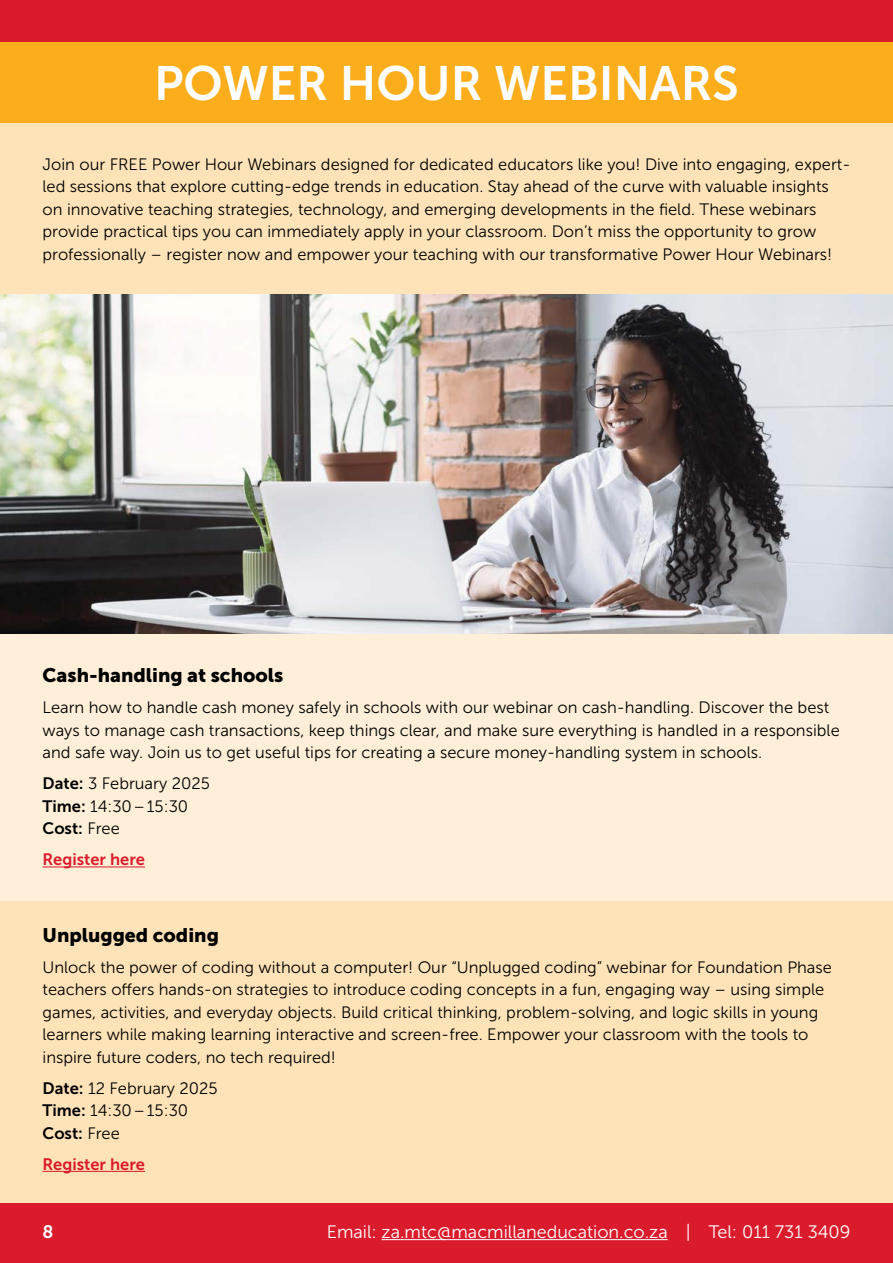
<style>
.page{position:relative;width:893px;height:1263px;background:#fff}
.page>*{position:absolute;margin:0;border:0;box-sizing:border-box;transform-origin:0 0}
.t1{font:48px "Museo Sans 700";color:#fff}
.t2{font:19.5px "Museo Sans 900";color:#000}
.t3{font:18px "Museo Sans 300";color:#fff}
.t4{font:18px "Museo Sans 700";color:#fff}
.t5{font:16.5px/22.5px "Museo Sans 300";color:#000}
.t6{font:16.5px/31px "Museo Sans 700";color:#da1b2c}
.s1{font-family:"Museo Sans 700"}
.s2{color:#000}
.s3{font-family:"Museo Sans 300";color:#000}
</style>
<div class="page">
<div style="left:0;top:0;width:893px;height:43px;background:#da1b2c"></div>
<div style="left:0;top:1203px;width:893px;height:60px;background:#da1b2c"></div>
<hr style="left:382px;top:1239px;width:286px;height:1px;background:#fff">
<img style="left:0;top:293px;width:892px;height:341px">
<div style="left:0;top:43px;width:893px;height:80px;background:#fbad1b"></div>
<div style="left:0;top:634px;width:893px;height:267px;background:#ffefd8"></div>
<hr style="left:892px;top:43px;width:1px;height:310px;background:#ffefd8">
<div style="left:0;top:901px;width:893px;height:302px;background:#ffe3b8"></div>
<hr style="left:892px;top:353px;width:1px;height:514px;background:#ffe3b8">
<div style="left:0;top:123px;width:893px;height:170px;background:#ffe3b8"></div>
<hr style="left:43px;top:866px;width:102px;height:1px;background:#da1b2c">
<hr style="left:43px;top:1171px;width:102px;height:1px;background:#da1b2c">
<h1 class="t1" style="left:154px;top:56px;width:586px">POWER HOUR WEBINARS</h1>
<p class="t5" style="left:43px;top:153px;width:809px">Join our FREE Power Hour Webinars designed for dedicated educators like you! Dive into engaging, expert&shy;led sessions that explore cutting-edge trends in education. Stay ahead of the curve with valuable insights on innovative teaching strategies, technology, and emerging developments in the field. These webinars provide practical tips you can immediately apply in your classroom. Don’t miss the opportunity to grow professionally – register now and empower your teaching with our transformative Power Hour Webinars!</p>
<p class="t2" style="left:43px;top:664px;width:242px">Cash-handling at schools</p>
<p class="t5" style="left:43px;top:696px;width:799px">Learn how to handle cash money safely in schools with our webinar on cash-handling. Discover the best ways to manage cash transactions, keep things clear, and make sure everything is handled in a responsible and safe way. Join us to get useful tips for creating a secure money-handling system in schools.</p>
<p class="t5" style="left:43px;top:772px;width:169px"><span class="s1">Date:</span> 3 February 2025<br><span class="s1">Time:</span> 14:30–15:30</p>
<p class="t6" style="left:43px;top:813px;width:104px"><span class="s2">Cost:</span> <span class="s3">Free<br></span>Register here</p>
<p class="t2" style="left:43px;top:924px;width:178px">Unplugged coding</p>
<p class="t5" style="left:43px;top:956px;width:791px">Unlock the power of coding without a computer! Our “Unplugged coding” webinar for Foundation Phase teachers offers hands-on strategies to introduce coding concepts in a fun, engaging way – using simple games, activities, and everyday objects. Build critical thinking, problem-solving, and logic skills in young learners while making learning interactive and screen-free. Empower your classroom with the tools to inspire future coders, no tech required!</p>
<p class="t5" style="left:43px;top:1077px;width:177px"><span class="s1">Date:</span> 12 February 2025<br><span class="s1">Time:</span> 14:30–15:30</p>
<p class="t6" style="left:43px;top:1117px;width:104px"><span class="s2">Cost:</span> <span class="s3">Free<br></span>Register here</p>
<p class="t4" style="left:43px;top:1221px;width:12px">8</p>
<p class="t3" style="left:327px;top:1222px;width:525px">Email: za. mtc@macmillaneducation.co.za | Tel: 011 731 3409</p>
</div>
